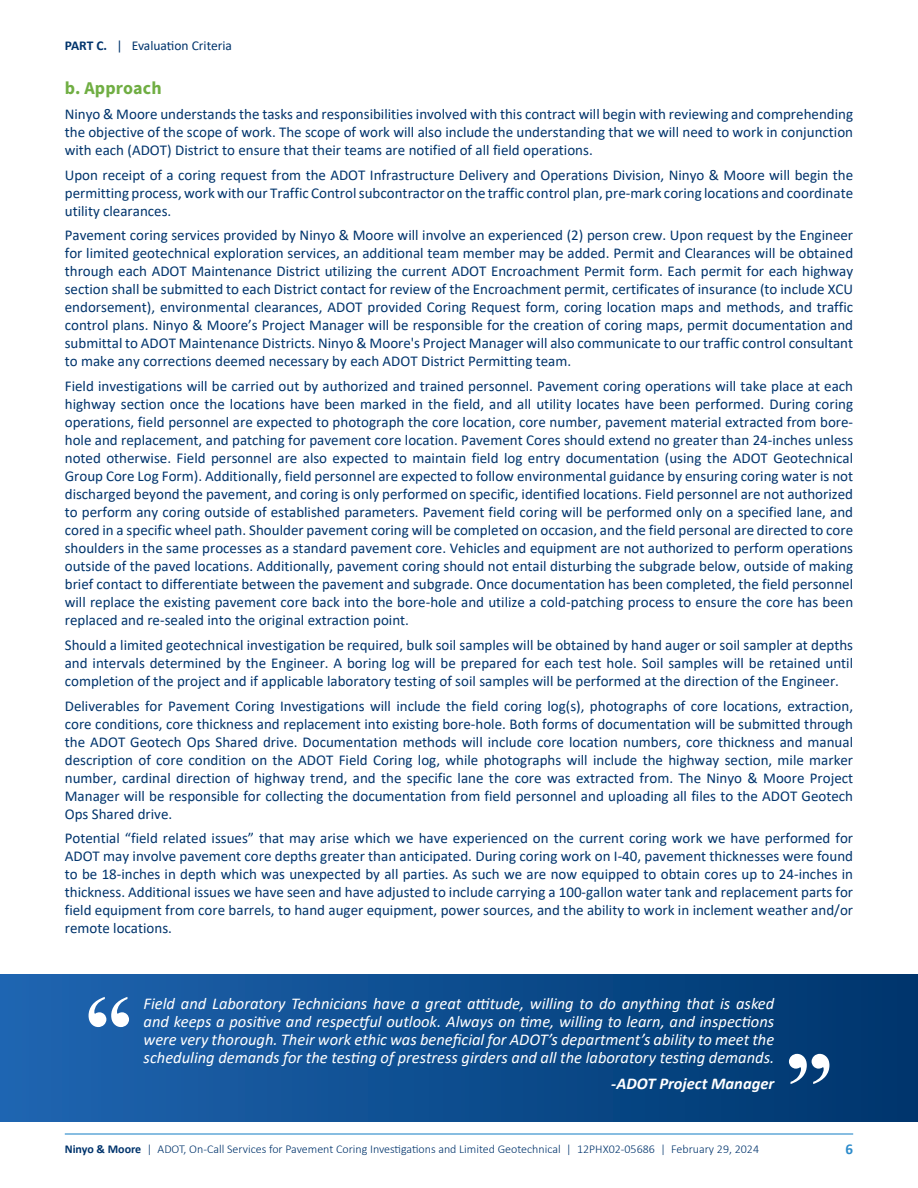
<style>
.page{position:relative;width:918px;height:1188px;background:#fff}
.page>*{position:absolute;margin:0;border:0;box-sizing:border-box;transform-origin:0 0}
._2023_H1-Title_for_Header{font:700 18px "Source Sans 3";letter-spacing:.01em;color:#70ae43}
.t1{font:italic 16.5px/18px "Calibri";color:#fff;text-align:justify}
.t2{font:italic 700 16.5px "Calibri";color:#fff}
.Body_Copy_-_Justified__main_style{font:15px/18px "Calibri";color:#00346c;text-align:justify}
.t3{font:700 15px "Calibri";color:#2c8bcb}
.Page_Header_-_Section_Name{font:13.5px "Calibri";color:#00346c}
.t4{font:300 12px "Calibri";color:#00346c}
.s1{font-weight:700}
</style>
<div class="page">
<hr style="left:65px;top:1133px;width:788px;height:2px;background:#2c8bcb">
<div style="left:0;top:974px;width:918px;height:147px;background:linear-gradient(to right,#1f65b1,#00356c)"></div>
<svg style="left:89px;top:997px;width:40px;height:30px"></svg>
<svg style="left:789px;top:1054px;width:40px;height:30px"></svg>
<p class="Page_Header_-_Section_Name" style="left:65px;top:36px;width:169px"><span class="s1">PART C.</span> | Evaluation Criteria</p>
<p class="_2023_H1-Title_for_Header" style="left:65px;top:76px;width:98px">b. Approach</p>
<p class="Body_Copy_-_Justified__main_style" style="left:65px;top:104px;width:790px">Ninyo &amp; Moore understands the tasks and responsibilities involved with this contract will begin with reviewing and comprehending the objective of the scope of work. The scope of work will also include the understanding that we will need to work in conjunction with each (ADOT) District to ensure that their teams are notified of all field operations.</p>
<p class="Body_Copy_-_Justified__main_style" style="left:65px;top:165px;width:790px">Upon receipt of a coring request from the ADOT Infrastructure Delivery and Operations Division, Ninyo &amp; Moore will begin the permitting process, work with our Traffic Control subcontractor on the traffic control plan, pre-mark coring locations and coordinate utility clearances.</p>
<p class="Body_Copy_-_Justified__main_style" style="left:65px;top:226px;width:790px">Pavement coring services provided by Ninyo &amp; Moore will involve an experienced (2) person crew. Upon request by the Engineer for limited geotechnical exploration services, an additional team member may be added. Permit and Clearances will be obtained through each ADOT Maintenance District utilizing the current ADOT Encroachment Permit form. Each permit for each highway section shall be submitted to each District contact for review of the Encroachment permit, certificates of insurance (to include XCU endorsement), environmental clearances, ADOT provided Coring Request form, coring location maps and methods, and traffic control plans. Ninyo &amp; Moore’s Project Manager will be responsible for the creation of coring maps, permit documentation and submittal to ADOT Maintenance Districts. Ninyo &amp; Moore's Project Manager will also communicate to our traffic control consultant to make any corrections deemed necessary by each ADOT District Permitting team.</p>
<p class="Body_Copy_-_Justified__main_style" style="left:65px;top:377px;width:790px">Field investigations will be carried out by authorized and trained personnel. Pavement coring operations will take place at each highway section once the locations have been marked in the field, and all utility locates have been performed. During coring operations, field personnel are expected to photograph the core location, core number, pavement material extracted from bore&shy;hole and replacement, and patching for pavement core location. Pavement Cores should extend no greater than 24-inches unless noted otherwise. Field personnel are also expected to maintain field log entry documentation (using the ADOT Geotechnical Group Core Log Form). Additionally, field personnel are expected to follow environmental guidance by ensuring coring water is not discharged beyond the pavement, and coring is only performed on specific, identified locations. Field personnel are not authorized to perform any coring outside of established parameters. Pavement field coring will be performed only on a specified lane, and cored in a specific wheel path. Shoulder pavement coring will be completed on occasion, and the field personal are directed to core shoulders in the same processes as a standard pavement core. Vehicles and equipment are not authorized to perform operations outside of the paved locations. Additionally, pavement coring should not entail disturbing the subgrade below, outside of making brief contact to differentiate between the pavement and subgrade. Once documentation has been completed, the field personnel will replace the existing pavement core back into the bore-hole and utilize a cold-patching process to ensure the core has been replaced and re-sealed into the original extraction point.</p>
<p class="Body_Copy_-_Justified__main_style" style="left:65px;top:635px;width:790px">Should a limited geotechnical investigation be required, bulk soil samples will be obtained by hand auger or soil sampler at depths and intervals determined by the Engineer. A boring log will be prepared for each test hole. Soil samples will be retained until completion of the project and if applicable laboratory testing of soil samples will be performed at the direction of the Engineer.</p>
<p class="Body_Copy_-_Justified__main_style" style="left:65px;top:696px;width:790px">Deliverables for Pavement Coring Investigations will include the field coring log(s), photographs of core locations, extraction, core conditions, core thickness and replacement into existing bore-hole. Both forms of documentation will be submitted through the ADOT Geotech Ops Shared drive. Documentation methods will include core location numbers, core thickness and manual description of core condition on the ADOT Field Coring log, while photographs will include the highway section, mile marker number, cardinal direction of highway trend, and the specific lane the core was extracted from. The Ninyo &amp; Moore Project Manager will be responsible for collecting the documentation from field personnel and uploading all files to the ADOT Geotech Ops Shared drive.</p>
<p class="Body_Copy_-_Justified__main_style" style="left:65px;top:829px;width:790px">Potential “field related issues” that may arise which we have experienced on the current coring work we have performed for ADOT may involve pavement core depths greater than anticipated. During coring work on I-40, pavement thicknesses were found to be 18-inches in depth which was unexpected by all parties. As such we are now equipped to obtain cores up to 24-inches in thickness. Additional issues we have seen and have adjusted to include carrying a 100-gallon water tank and replacement parts for field equipment from core barrels, to hand auger equipment, power sources, and the ability to work in inclement weather and/or remote locations.</p>
<p class="t1" style="left:144px;top:994px;width:632px">Field and Laboratory Technicians have a great attitude, willing to do anything that is asked and keeps a positive and respectful outlook. Always on time, willing to learn, and inspections were very thorough. Their work ethic was beneficial for ADOT’s department’s ability to meet the scheduling demands for the testing of prestress girders and all the laboratory testing demands.</p>
<p class="t2" style="left:611px;top:1072px;width:165px">-ADOT Project Manager</p>
<p class="t4" style="left:65px;top:1141px;width:696px"><span class="s1">Ninyo &amp; Moore</span> | ADOT, On-Call Services for Pavement Coring Investigations and Limited Geotechnical | 12PHX02-05686 | February 29, 2024</p>
<p class="t3" style="left:846px;top:1138px;width:9px">6</p>
</div>
